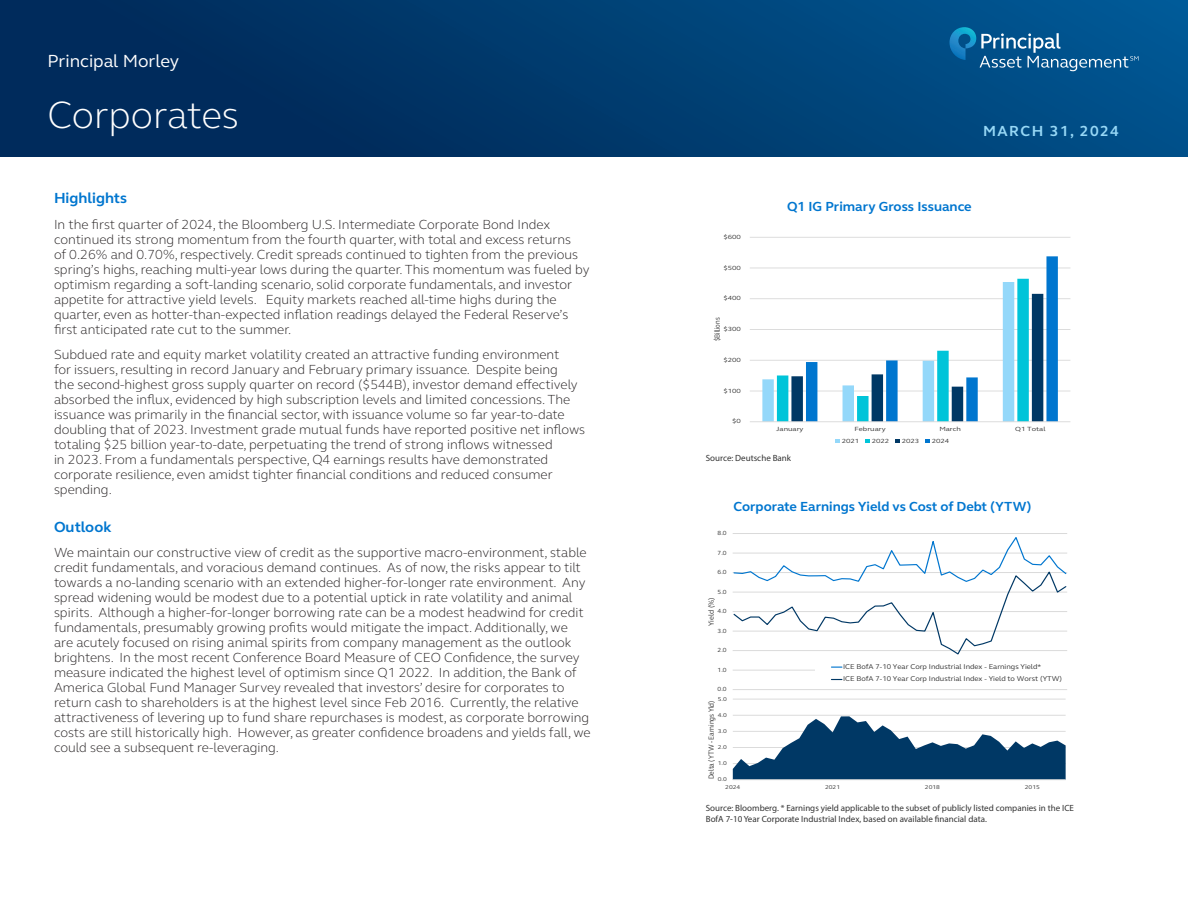
<style>
.page{position:relative;width:1188px;height:918px;background:#fff}
.page>*{position:absolute;margin:0;border:0;box-sizing:border-box;transform-origin:0 0}
.t1{font:300 39px "FS Elliot Pro";color:#fff}
.t2{font:18px "FS Elliot Pro";color:#fff}
.Highlights_and_Outlook_text{font:700 15px "FS Elliot Pro";color:#0076cf}
.t3{font:700 15px "FS Elliot Pro";letter-spacing:.1em;color:#97d8f6}
.Highlights_and_Outlook_text-2{font:300 13.5px/15px "FS Elliot Pro";color:#231f20}
.t4{font:700 13.5px "FS Elliot Pro";color:#0076cf}
.t5{font:9px/10.8px "Myriad Pro";color:#333}
.t6{font:7.65px "FS Elliot Pro";color:#333;scale:.87 1}
.t7{font:7.65px "FS Elliot Pro";color:#333;scale:.81 1}
.t8{font:7.65px "FS Elliot Pro";color:#333;scale:.94 1}
.t9{font:7.2px/12.5px "FS Elliot Pro";color:#333;scale:1.07 1}
.t10{font:6.15px "FS Elliot Pro";color:#333;scale:1.24 1}
.t11{font:6.15px "FS Elliot Pro";color:#333;scale:1.07 1}
.t12{font:5.7px "FS Elliot Pro";letter-spacing:.005em;color:#333;scale:1.15 1}
</style>
<div class="page">
<hr style="left:750px;top:391px;width:320px;height:1px;background:#d9d9d9">
<hr style="left:750px;top:360px;width:320px;height:1px;background:#d9d9d9">
<hr style="left:750px;top:329px;width:320px;height:1px;background:#d9d9d9">
<hr style="left:750px;top:298px;width:320px;height:1px;background:#d9d9d9">
<hr style="left:750px;top:268px;width:320px;height:1px;background:#d9d9d9">
<hr style="left:750px;top:237px;width:320px;height:1px;background:#d9d9d9">
<svg style="left:762px;top:256px;width:296px;height:166px"></svg>
<hr style="left:750px;top:422px;width:320px;height:1px;background:#d9d9d9">
<svg style="left:836px;top:439px;width:4px;height:4px"></svg>
<svg style="left:866px;top:439px;width:4px;height:4px"></svg>
<svg style="left:896px;top:439px;width:4px;height:4px"></svg>
<svg style="left:926px;top:439px;width:4px;height:4px"></svg>
<hr style="left:733px;top:689px;width:334px;height:1px;background:#d9d9d9">
<hr style="left:733px;top:670px;width:334px;height:1px;background:#d9d9d9">
<hr style="left:733px;top:533px;width:334px;height:1px;background:#d9d9d9">
<svg style="left:733px;top:537px;width:334px;height:118px"></svg>
<div style="left:815px;top:661px;width:261px;height:25px;background:#fff"></div>
<div style="left:0;top:0;width:1188px;height:157px;background:linear-gradient(to right,#002554,#00548e)"></div>
<svg style="left:950px;top:27px;width:188px;height:44px;background:#1d689c"></svg>
<hr style="left:733px;top:715px;width:333px;height:1px;background:#d9d9d9">
<hr style="left:733px;top:699px;width:333px;height:1px;background:#d9d9d9">
<svg style="left:733px;top:716px;width:333px;height:63px"></svg>
<hr style="left:733px;top:779px;width:333px;height:1px;background:#d9d9d9">
<p class="t2" style="left:47px;top:49px;width:133px">Principal Morley</p>
<p class="t1" style="left:47px;top:88px;width:193px">Corporates</p>
<p class="Highlights_and_Outlook_text" style="left:54px;top:188px;width:75px">Highlights</p>
<p class="Highlights_and_Outlook_text-2" style="left:54px;top:216px;width:537px">In the first quarter of 2024, the Bloomberg U.S. Intermediate Corporate Bond Index continued its strong momentum from the fourth quarter, with total and excess returns<br>of 0.26% and 0.70%, respectively. Credit spreads continued to tighten from the previous spring’s highs, reaching multi-year lows during the quarter. This momentum was fueled by optimism regarding a soft-landing scenario, solid corporate fundamentals, and investor appetite for attractive yield levels. Equity markets reached all-time highs during the quarter, even as hotter-than-expected inflation readings delayed the Federal Reserve’s first anticipated rate cut to the summer.</p>
<p class="Highlights_and_Outlook_text-2" style="left:54px;top:347px;width:533px">Subdued rate and equity market volatility created an attractive funding environment<br>for issuers, resulting in record January and February primary issuance. Despite being<br>the second-highest gross supply quarter on record ($544B), investor demand effectively absorbed the influx, evidenced by high subscription levels and limited concessions. The issuance was primarily in the financial sector, with issuance volume so far year-to-date doubling that of 2023. Investment grade mutual funds have reported positive net inflows totaling $25 billion year-to-date, perpetuating the trend of strong inflows witnessed<br>in 2023. From a fundamentals perspective, Q4 earnings results have demonstrated corporate resilience, even amidst tighter financial conditions and reduced consumer spending.</p>
<p class="Highlights_and_Outlook_text" style="left:54px;top:517px;width:59px">Outlook</p>
<p class="Highlights_and_Outlook_text-2" style="left:54px;top:545px;width:538px">We maintain our constructive view of credit as the supportive macro-environment, stable credit fundamentals, and voracious demand continues. As of now, the risks appear to tilt towards a no-landing scenario with an extended higher-for-longer rate environment. Any spread widening would be modest due to a potential uptick in rate volatility and animal spirits. Although a higher-for-longer borrowing rate can be a modest headwind for credit fundamentals, presumably growing profits would mitigate the impact. Additionally, we<br>are acutely focused on rising animal spirits from company management as the outlook brightens. In the most recent Conference Board Measure of CEO Confidence, the survey measure indicated the highest level of optimism since Q1 2022. In addition, the Bank of America Global Fund Manager Survey revealed that investors’ desire for corporates to return cash to shareholders is at the highest level since Feb 2016. Currently, the relative attractiveness of levering up to fund share repurchases is modest, as corporate borrowing costs are still historically high. However, as greater confidence broadens and yields fall, we could see a subsequent re-leveraging.</p>
<p class="t10" style="left:723px;top:233px;width:16px">$600</p>
<p class="t10" style="left:723px;top:263px;width:16px">$500</p>
<p class="t10" style="left:723px;top:294px;width:16px">$400</p>
<p class="t7" style="left:712px;top:341px;width:31px;rotate:-90deg">$Billions</p>
<p class="t10" style="left:723px;top:325px;width:16px">$300</p>
<p class="t10" style="left:723px;top:356px;width:16px">$200</p>
<p class="t10" style="left:723px;top:386px;width:16px">$100</p>
<p class="t10" style="left:732px;top:417px;width:9px">$0</p>
<p class="t3" style="left:983px;top:121px;width:137px">MARCH 31, 2024</p>
<p class="t4" style="left:787px;top:197px;width:186px">Q1 IG Primary Gross Issuance</p>
<p class="t10" style="left:776px;top:425px;width:23px">January</p>
<p class="t10" style="left:854px;top:425px;width:27px">February</p>
<p class="t10" style="left:939px;top:425px;width:19px">March</p>
<p class="t10" style="left:1015px;top:425px;width:26px">Q1 Total</p>
<p class="t10" style="left:842px;top:436px;width:16px">2021</p>
<p class="t10" style="left:872px;top:436px;width:16px">2022</p>
<p class="t10" style="left:902px;top:436px;width:16px">2023</p>
<p class="t10" style="left:932px;top:436px;width:16px">2024</p>
<p class="t5" style="left:706px;top:452px;width:87px">Source: Deutsche Bank</p>
<p class="t4" style="left:734px;top:498px;width:299px">Corporate Earnings Yield vs Cost of Debt (YTW)</p>
<p class="t11" style="left:718px;top:529px;width:10px">8.0</p>
<p class="t11" style="left:718px;top:549px;width:10px">7.0</p>
<p class="t11" style="left:718px;top:568px;width:10px">6.0</p>
<p class="t11" style="left:718px;top:588px;width:10px">5.0</p>
<p class="t8" style="left:706px;top:626px;width:32px;rotate:-90deg">Yield (%)</p>
<p class="t11" style="left:718px;top:607px;width:10px">4.0</p>
<p class="t11" style="left:718px;top:627px;width:10px">3.0</p>
<p class="t11" style="left:718px;top:646px;width:10px">2.0</p>
<p class="t11" style="left:718px;top:666px;width:10px">1.0</p>
<p class="t11" style="left:718px;top:685px;width:10px">0.0</p>
<p class="t12" style="left:718px;top:695px;width:9px">5.0</p>
<p class="t6" style="left:706px;top:779px;width:92px;rotate:-90deg">Delta (YTW - Earnings Yld)</p>
<p class="t12" style="left:718px;top:711px;width:9px">4.0</p>
<p class="t12" style="left:718px;top:727px;width:9px">3.0</p>
<p class="t12" style="left:718px;top:743px;width:9px">2.0</p>
<p class="t12" style="left:718px;top:759px;width:9px">1.0</p>
<p class="t12" style="left:718px;top:776px;width:9px">0.0</p>
<p class="t9" style="left:843px;top:660px;width:206px">ICE BofA 7-10 Year Corp Industrial Index - Earnings Yield*<br>ICE BofA 7-10 Year Corp Industrial Index - Yield to Worst (YTW)</p>
<p class="t12" style="left:725px;top:783px;width:15px">2024</p>
<p class="t12" style="left:825px;top:783px;width:15px">2021</p>
<p class="t12" style="left:925px;top:783px;width:15px">2018</p>
<p class="t12" style="left:1025px;top:783px;width:15px">2015</p>
<p class="t5" style="left:706px;top:802px;width:370px">Source: Bloomberg. * Earnings yield applicable to the subset of publicly listed companies in the ICE<br>BofA 7-10 Year Corporate Industrial Index, based on available financial data.</p>
</div>
